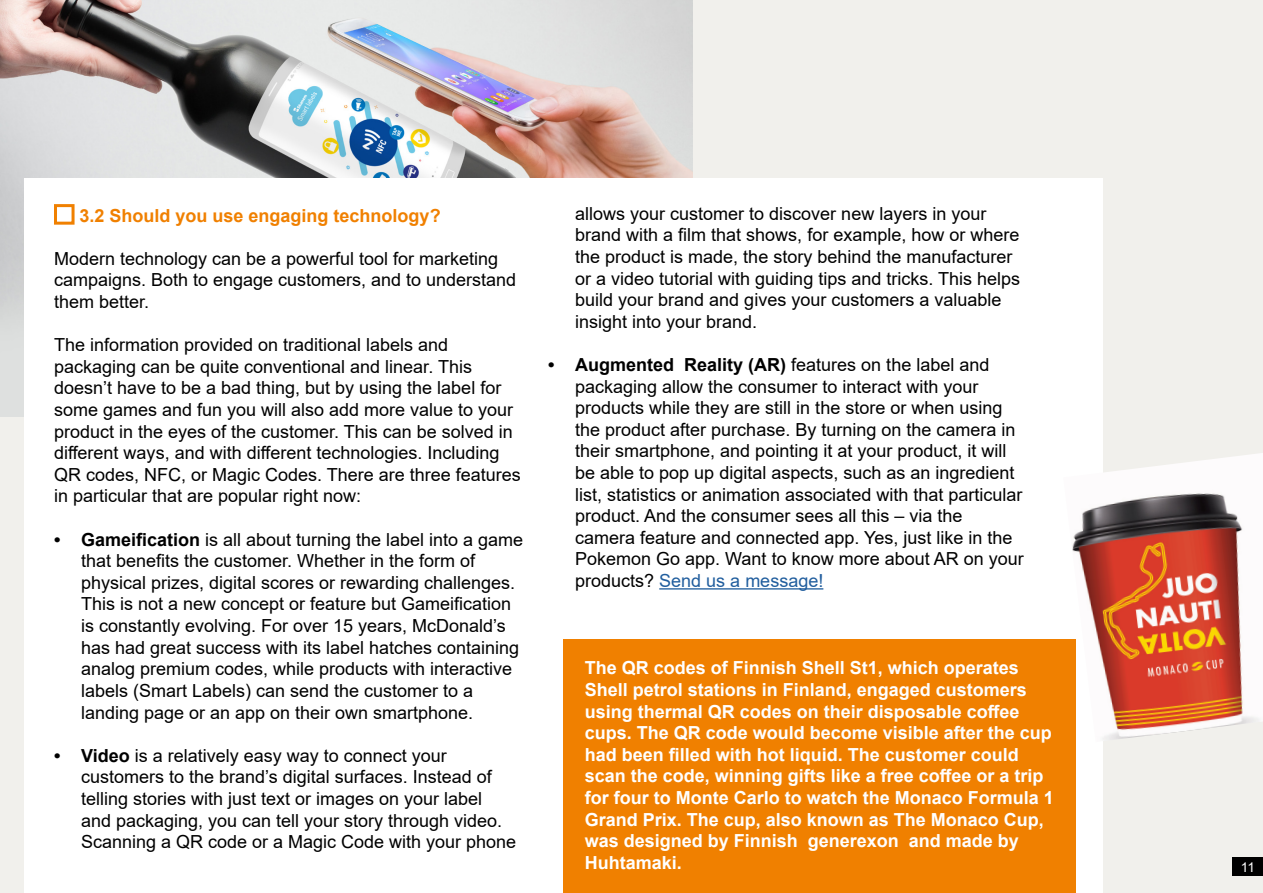
<style>
.page{position:relative;width:1263px;height:893px;background:#f1f0ec}
.page>*{position:absolute;margin:0;border:0;box-sizing:border-box;transform-origin:0 0}
.t1{font:18px/21.6px "Arial";color:#000}
.t2{font:700 18px/21.6px "Arial";color:#fff}
.t3{font:700 18px "Arial";color:#f08000}
.t4{font:13.5px "Arial";color:#fff}
.s1{font-weight:700}
.s2{color:#215e9e}
</style>
<div class="page">
<div style="left:1233px;top:858px;width:30px;height:18px;background:#000"></div>
<img style="left:0;top:0;width:692px;height:416px">
<div style="left:24px;top:179px;width:1079px;height:714px;background:#fff"></div>
<div style="left:54px;top:204px;width:21px;height:21px;border:3px solid #f08000"></div>
<hr style="left:659px;top:588px;width:164px;height:1px;background:#215e9e">
<img style="left:1063px;top:453px;width:200px;height:286px">
<div style="left:563px;top:640px;width:513px;height:253px;background:#f08000"></div>
<p class="t3" style="left:80px;top:203px;width:363px">3.2 Should you use engaging technology?</p>
<p class="t1" style="left:54px;top:248px;width:464px">Modern technology can be a powerful tool for marketing campaigns. Both to engage customers, and to understand them better.</p>
<p class="t1" style="left:54px;top:334px;width:468px">The information provided on traditional labels and packaging can be quite conventional and linear. This doesn’t have to be a bad thing, but by using the label for some games and fun you will also add more value to your product in the eyes of the customer. This can be solved in different ways, and with different technologies. Including QR codes, NFC, or Magic Codes. There are three features in particular that are popular right now:</p>
<p class="t1" style="left:81px;top:528px;width:444px;text-indent:-27px"><span class="s1">• Gameification</span> is all about turning the label into a game that benefits the customer. Whether in the form of physical prizes, digital scores or rewarding challenges.<br>This is not a new concept or feature but Gameification is constantly evolving. For over 15 years, McDonald’s has had great success with its label hatches containing analog premium codes, while products with interactive labels (Smart Labels) can send the customer to a landing page or an app on their own smartphone.</p>
<p class="t1" style="left:81px;top:744px;width:437px;text-indent:-27px"><span class="s1">• Video</span> is a relatively easy way to connect your customers to the brand’s digital surfaces. Instead of telling stories with just text or images on your label and packaging, you can tell your story through video.<br>Scanning a QR code or a Magic Code with your phone</p>
<p class="t1" style="left:575px;top:202px;width:446px">allows your customer to discover new layers in your brand with a film that shows, for example, how or where the product is made, the story behind the manufacturer or a video tutorial with guiding tips and tricks. This helps build your brand and gives your customers a valuable insight into your brand.</p>
<p class="t1" style="left:575px;top:354px;width:450px;text-indent:-27px"><span class="s1">• Augmented Reality (AR)</span> features on the label and packaging allow the consumer to interact with your products while they are still in the store or when using the product after purchase. By turning on the camera in their smartphone, and pointing it at your product, it will be able to pop up digital aspects, such as an ingredient list, statistics or animation associated with that particular product. And the consumer sees all this – via the camera feature and connected app. Yes, just like in the Pokemon Go app. Want to know more about AR on your products? <span class="s2">Send us a message!</span></p>
<p class="t2" style="left:585px;top:657px;width:471px">The QR codes of Finnish Shell St1, which operates Shell petrol stations in Finland, engaged customers using thermal QR codes on their disposable coffee cups. The QR code would become visible after the cup had been filled with hot liquid. The customer could scan the code, winning gifts like a free coffee or a trip for four to Monte Carlo to watch the Monaco Formula 1<br>Grand Prix. The cup, also known as The Monaco Cup, was designed by Finnish generexon and made by Huhtamaki.</p>
<p class="t4" style="left:1241px;top:858px;width:16px">11</p>
</div>
